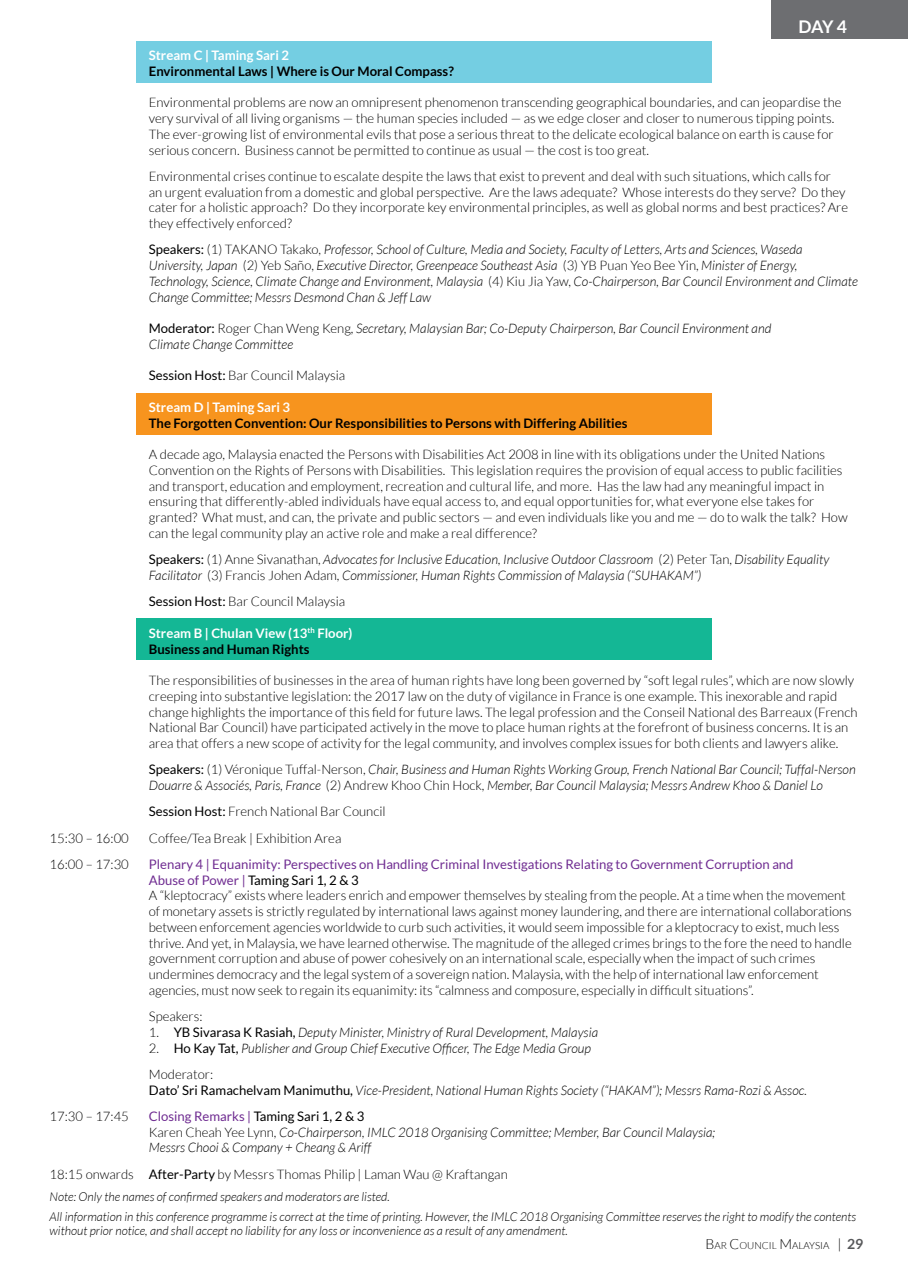
<style>
.page{position:relative;width:908px;height:1285px;background:#fff}
.page>*{position:absolute;margin:0;border:0;box-sizing:border-box;transform-origin:0 0}
.t1{font:700 17.5px "Lato";color:#fff}
.t2{font:300 13.12px/15.8px "Lato";color:#000}
.t3{font:italic 300 13.12px/15.8px "Lato";color:#000}
.t4{font:700 13.12px "Lato";color:#000}
.t5{font:700 13.12px/15.8px "Lato";color:#fff}
.t6{font:italic 300 12.25px/19.9px "Lato";color:#000}
.t7{font:300 9.8px "Lato";color:#000}
.s1{font-weight:400;font-style:normal}
.s2{font-style:normal}
.s3{font-weight:400}
.s4{color:#000}
.s5{font-weight:400;color:#6f2c91}
.s6{font-weight:400;font-style:normal;color:#6f2c91}
.s7{font-size:14px}
.s8{font-weight:700;font-size:14px;color:#58595b}
</style>
<div class="page">
<div style="left:136px;top:618px;width:576px;height:42px;background:#14b795"></div>
<div style="left:136px;top:393px;width:576px;height:42px;background:#f7941e"></div>
<div style="left:136px;top:41px;width:576px;height:42px;background:#74cee2"></div>
<div style="left:771px;top:0;width:137px;height:39px;background:#6d6e71"></div>
<h1 class="t1" style="left:798px;top:17px;width:50px">DAY 4</h1>
<p class="t5" style="left:149px;top:47px;width:142px">Stream C | Taming Sari 2</p>
<p class="t4" style="left:149px;top:64px;width:306px">Environmental Laws | Where is Our Moral Compass?</p>
<p class="t2" style="left:149px;top:95px;width:694px">Environmental problems are now an omnipresent phenomenon transcending geographical boundaries, and can jeopardise the very survival of all living organisms — the human species included — as we edge closer and closer to numerous tipping points.<br>The ever-growing list of environmental evils that pose a serious threat to the delicate ecological balance on earth is cause for serious concern. Business cannot be permitted to continue as usual — the cost is too great.</p>
<p class="t2" style="left:149px;top:168px;width:701px">Environmental crises continue to escalate despite the laws that exist to prevent and deal with such situations, which calls for<br>an urgent evaluation from a domestic and global perspective. Are the laws adequate? Whose interests do they serve? Do they cater for a holistic approach? Do they incorporate key environmental principles, as well as global norms and best practices? Are they effectively enforced?</p>
<p class="t3" style="left:149px;top:242px;width:711px"><span class="s1">Speakers:</span> <span class="s2">(1) TAKANO Takako,</span> Professor, School of Culture, Media and Society, Faculty of Letters, Arts and Sciences, Waseda University, Japan <span class="s2">(2) Yeb Saño,</span> Executive Director, Greenpeace Southeast Asia <span class="s2">(3) YB Puan Yeo Bee Yin,</span> Minister of Energy, Technology, Science, Climate Change and Environment, Malaysia <span class="s2">(4) Kiu Jia Yaw,</span> Co-Chairperson, Bar Council Environment and Climate Change Committee; Messrs Desmond Chan &amp; Jeff Law</p>
<p class="t3" style="left:149px;top:321px;width:624px"><span class="s1">Moderator:</span> <span class="s2">Roger Chan Weng Keng,</span> Secretary, Malaysian Bar; Co-Deputy Chairperson, Bar Council Environment and<br>Climate Change Committee</p>
<p class="t2" style="left:149px;top:368px;width:198px"><span class="s3">Session Host:</span> Bar Council Malaysia</p>
<p class="t5" style="left:149px;top:399px;width:143px">Stream D | Taming Sari 3</p>
<p class="t4" style="left:149px;top:415px;width:480px">The Forgotten Convention: Our Responsibilities to Persons with Differing Abilities</p>
<p class="t2" style="left:149px;top:447px;width:700px">A decade ago, Malaysia enacted the Persons with Disabilities Act 2008 in line with its obligations under the United Nations Convention on the Rights of Persons with Disabilities. This legislation requires the provision of equal access to public facilities and transport, education and employment, recreation and cultural life, and more. Has the law had any meaningful impact in ensuring that differently-abled individuals have equal access to, and equal opportunities for, what everyone else takes for granted? What must, and can, the private and public sectors — and even individuals like you and me — do to walk the talk? How can the legal community play an active role and make a real difference?</p>
<p class="t3" style="left:149px;top:552px;width:682px"><span class="s1">Speakers:</span> <span class="s2">(1) Anne Sivanathan,</span> Advocates for Inclusive Education, Inclusive Outdoor Classroom <span class="s2">(2) Peter Tan,</span> Disability Equality<br>Facilitator <span class="s2">(3) Francis Johen Adam,</span> Commissioner, Human Rights Commission of Malaysia (“SUHAKAM”)</p>
<p class="t2" style="left:149px;top:594px;width:198px"><span class="s3">Session Host:</span> Bar Council Malaysia</p>
<p class="t5" style="left:149px;top:625px;width:205px">Stream B | Chulan View (13<sup>th</sup> Floor)<br><span class="s4">Business and Human Rights</span></p>
<p class="t2" style="left:149px;top:672px;width:710px">The responsibilities of businesses in the area of human rights have long been governed by “soft legal rules”, which are now slowly creeping into substantive legislation: the 2017 law on the duty of vigilance in France is one example. This inexorable and rapid change highlights the importance of this field for future laws. The legal profession and the Conseil National des Barreaux (French National Bar Council) have participated actively in the move to place human rights at the forefront of business concerns. It is an area that offers a new scope of activity for the legal community, and involves complex issues for both clients and lawyers alike.</p>
<p class="t3" style="left:149px;top:762px;width:708px"><span class="s1">Speakers:</span> <span class="s2">(1) Véronique Tuffal-Nerson,</span> Chair, Business and Human Rights Working Group, French National Bar Council; Tuffal-Nerson<br>Douarre &amp; Associés, Paris, France <span class="s2">(2) Andrew Khoo Chin Hock,</span> Member, Bar Council Malaysia; Messrs Andrew Khoo &amp; Daniel Lo</p>
<p class="t2" style="left:149px;top:804px;width:238px"><span class="s3">Session Host:</span> French National Bar Council</p>
<p class="t2" style="left:50px;top:830px;width:81px">15:30 – 16:00</p>
<p class="t2" style="left:149px;top:830px;width:194px">Coffee/Tea Break | Exhibition Area</p>
<p class="t2" style="left:50px;top:856px;width:81px">16:00 – 17:30</p>
<p class="t2" style="left:149px;top:856px;width:704px"><span class="s5">Plenary 4 | Equanimity: Perspectives on Handling Criminal Investigations Relating to Government Corruption and<br>Abuse of Power |</span> <span class="s3">Taming Sari 1, 2 &amp; 3<br></span>A “kleptocracy” exists where leaders enrich and empower themselves by stealing from the people. At a time when the movement of monetary assets is strictly regulated by international laws against money laundering, and there are international collaborations between enforcement agencies worldwide to curb such activities, it would seem impossible for a kleptocracy to exist, much less thrive. And yet, in Malaysia, we have learned otherwise. The magnitude of the alleged crimes brings to the fore the need to handle government corruption and abuse of power cohesively on an international scale, especially when the impact of such crimes undermines democracy and the legal system of a sovereign nation. Malaysia, with the help of international law enforcement agencies, must now seek to regain its equanimity: its “calmness and composure, especially in difficult situations”.</p>
<p class="t2" style="left:149px;top:1008px;width:55px">Speakers:</p>
<p class="t3" style="left:149px;top:1025px;width:451px"><span class="s2">1.</span> <span class="s1">YB Sivarasa K Rasiah,</span> Deputy Minister, Ministry of Rural Development, Malaysia</p>
<p class="t3" style="left:149px;top:1035px;width:444px;line-height:26.2px"><span class="s2">2.</span> <span class="s1">Ho Kay Tat,</span> Publisher and Group Chief Executive Officer, The Edge Media Group<br><span class="s2">Moderator:</span></p>
<p class="t3" style="left:149px;top:1082px;width:660px"><span class="s1">Dato’ Sri Ramachelvam Manimuthu,</span> Vice-President, National Human Rights Society (“HAKAM”); Messrs Rama-Rozi &amp; Assoc.</p>
<p class="t2" style="left:50px;top:1108px;width:81px">17:30 – 17:45</p>
<p class="t3" style="left:149px;top:1109px;width:568px"><span class="s6">Closing Remarks |</span> <span class="s1">Taming Sari 1, 2 &amp; 3<br></span><span class="s2">Karen Cheah Yee Lynn,</span> Co-Chairperson, IMLC 2018 Organising Committee; Member, Bar Council Malaysia;<br>Messrs Chooi &amp; Company + Cheang &amp; Ariff</p>
<p class="t2" style="left:50px;top:1166px;width:460px">18:15 onwards <span class="s3">After-Party</span> by Messrs Thomas Philip | Laman Wau @ Kraftangan</p>
<p class="t6" style="left:50px;top:1186px;width:808px">Note: Only the names of confirmed speakers and moderators are listed.<br>All information in this conference programme is correct at the time of printing. However, the IMLC 2018 Organising Committee reserves the right to modify the contents</p>
<p class="t6" style="left:50px;top:1221px;width:520px">without prior notice, and shall accept no liability for any loss or inconvenience as a result of any amendment.</p>
<p class="t7" style="left:705px;top:1240px;width:159px"><span class="s7">B</span>AR <span class="s7">C</span>OUNCI L <span class="s7">M</span>ALAYSIA <span class="s7">|</span> <span class="s8">29</span></p>
</div>
